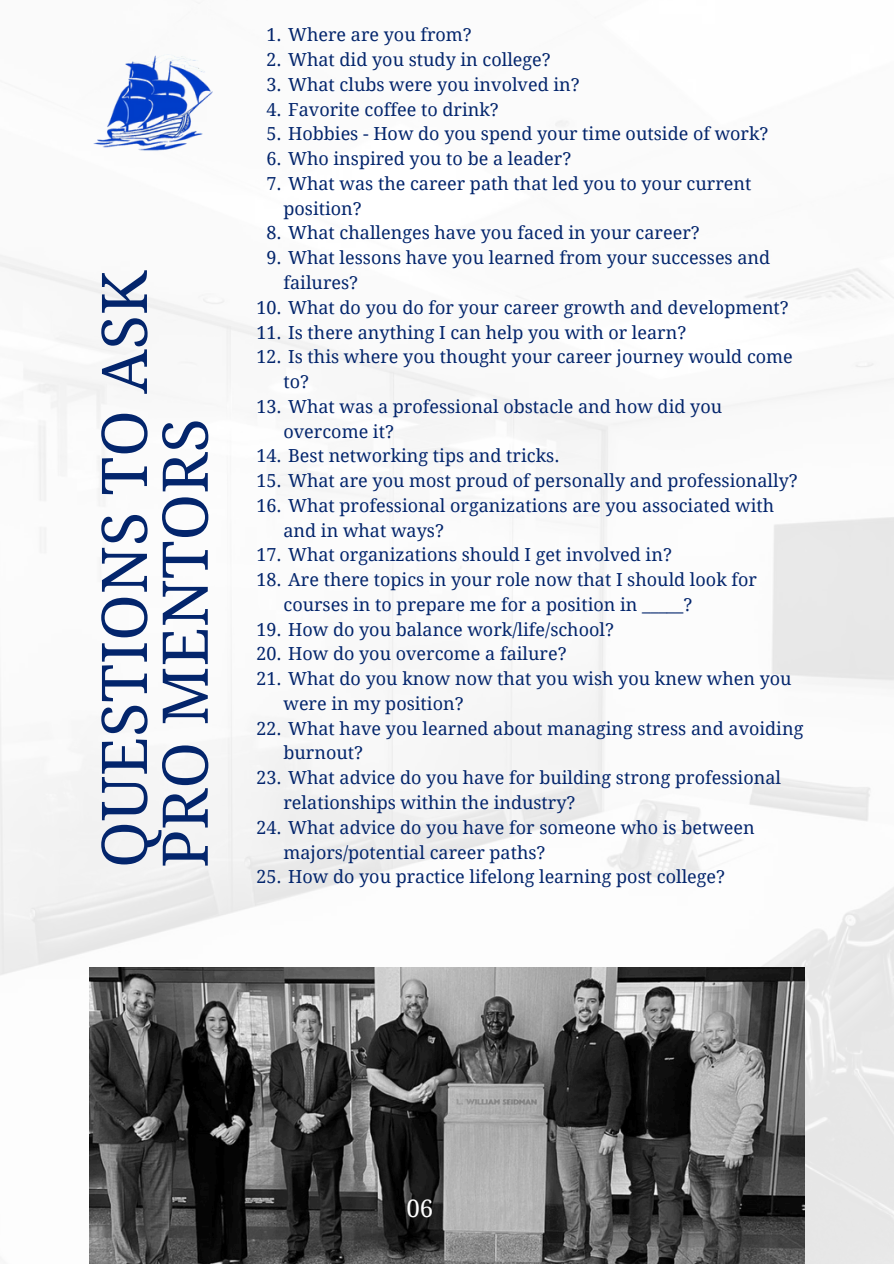
<style>
.page{position:relative;width:894px;height:1264px;background:#fff}
.page>*{position:absolute;margin:0;border:0;box-sizing:border-box;transform-origin:0 0}
.t1{font:63px/60.8px "Droid Serif";color:#03256c}
.t2{font:24px "Droid Serif";color:#fff}
.t3{font:18px/24.8px "Droid Serif";color:#03256c}
</style>
<div class="page">
<img style="left:0;top:3px;width:893px;height:1260px">
<img style="left:89px;top:967px;width:715px;height:296px">
<img style="left:76px;top:25px;width:162px;height:162px">
<p class="t1" style="left:95px;top:868px;width:599px;rotate:-90deg">QUESTIONS TO ASK<br>PRO MENTORS</p>
<p class="t3" style="left:266px;top:23px;width:207px">1. Where are you from?</p>
<h1 class="t3" style="left:266px;top:48px;width:286px">2. What did you study in college?</h1>
<p class="t3" style="left:266px;top:72px;width:315px">3. What clubs were you involved in?</p>
<p class="t3" style="left:266px;top:97px;width:234px">4. Favorite coffee to drink?</p>
<p class="t3" style="left:266px;top:122px;width:503px">5. Hobbies - How do you spend your time outside of work?</p>
<p class="t3" style="left:266px;top:147px;width:306px">6. Who inspired you to be a leader?</p>
<p class="t3" style="left:283px;top:171px;width:469px;text-indent:-17px">7. What was the career path that led you to your current position?</p>
<p class="t3" style="left:266px;top:221px;width:434px">8. What challenges have you faced in your career?</p>
<p class="t3" style="left:283px;top:246px;width:488px;text-indent:-17px">9. What lessons have you learned from your successes and failures?</p>
<p class="t3" style="left:256px;top:295px;width:534px">10. What do you do for your career growth and development?</p>
<p class="t3" style="left:256px;top:320px;width:431px">11. Is there anything I can help you with or learn?</p>
<p class="t3" style="left:283px;top:345px;width:510px;text-indent:-27px">12. Is this where you thought your career journey would come to?</p>
<p class="t3" style="left:283px;top:394px;width:440px;text-indent:-27px">13. What was a professional obstacle and how did you overcome it?</p>
<p class="t3" style="left:256px;top:444px;width:304px">14. Best networking tips and tricks.</p>
<p class="t3" style="left:256px;top:468px;width:543px">15. What are you most proud of personally and professionally?</p>
<p class="t3" style="left:283px;top:493px;width:492px;text-indent:-27px">16. What professional organizations are you associated with and in what ways?</p>
<p class="t3" style="left:256px;top:543px;width:417px">17. What organizations should I get involved in?</p>
<p class="t3" style="left:283px;top:567px;width:475px;text-indent:-27px">18. Are there topics in your role now that I should look for courses in to prepare me for a position in _____?</p>
<p class="t3" style="left:256px;top:617px;width:359px">19. How do you balance work/life/school?</p>
<p class="t3" style="left:256px;top:642px;width:312px">20. How do you overcome a failure?</p>
<p class="t3" style="left:283px;top:666px;width:509px;text-indent:-27px">21. What do you know now that you wish you knew when you were in my position?</p>
<p class="t3" style="left:283px;top:716px;width:521px;text-indent:-27px">22. What have you learned about managing stress and avoiding burnout?</p>
<p class="t3" style="left:283px;top:765px;width:499px;text-indent:-27px">23. What advice do you have for building strong professional relationships within the industry?</p>
<p class="t3" style="left:283px;top:815px;width:472px;text-indent:-27px">24. What advice do you have for someone who is between majors/potential career paths?</p>
<p class="t3" style="left:256px;top:864px;width:470px">25. How do you practice lifelong learning post college?</p>
<p class="t2" style="left:406px;top:1194px;width:28px">06</p>
</div>
